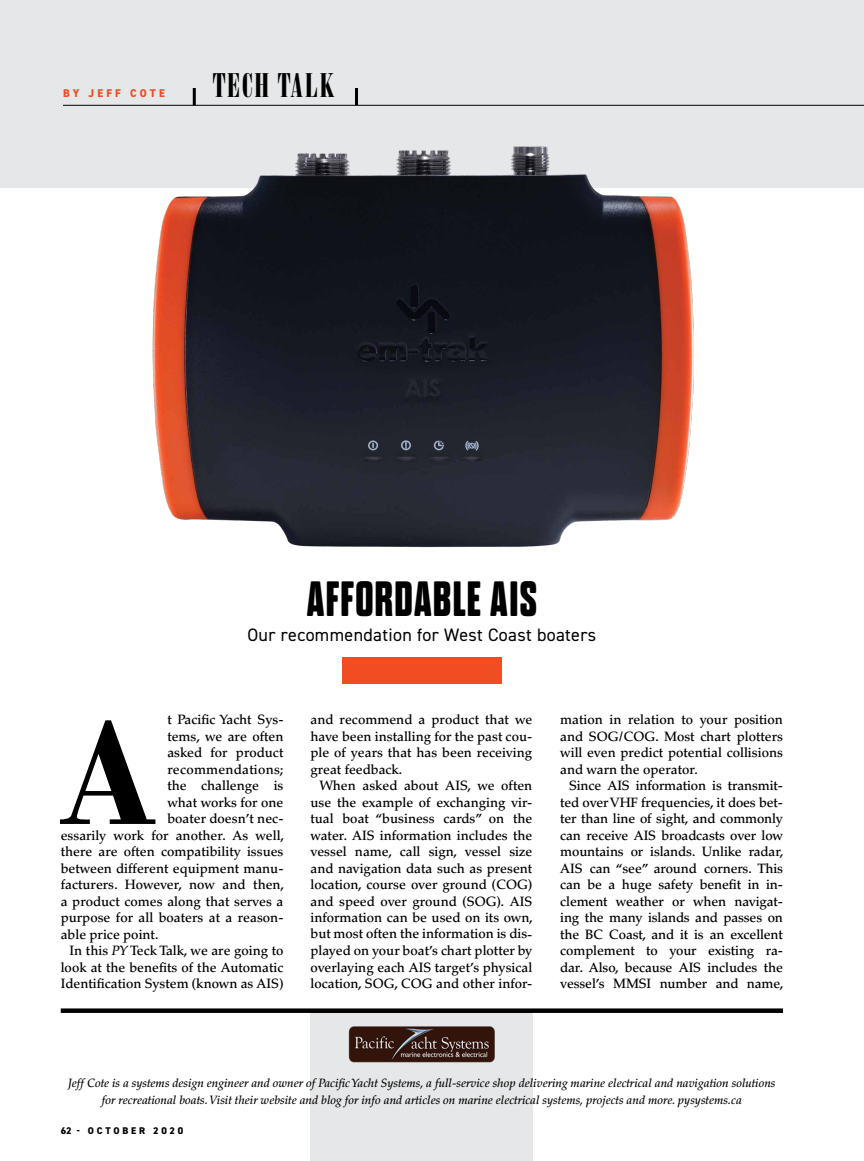
<style>
.page{position:relative;width:864px;height:1161px;background:#fff}
.page>*{position:absolute;margin:0;border:0;box-sizing:border-box;transform-origin:0 0}
.t1{font:700 151.65px "Bodoni Std";color:#000;scale:.95 1}
.t2{font:700 expanded 49.5px "Dharma Gothic Rnd E";letter-spacing:.03em;color:#000;scale:.95 1}
.t3{font:33px "Bodoni Std Poster Compressed";letter-spacing:.05em;color:#000}
.t4{font:18px "DIN2014";letter-spacing:.02em;color:#000}
.t5{font:500 13.5px/16.5px "Palatino LT Std";color:#000;text-align:justify}
.t6{font:500 13.5px "Palatino LT Std";letter-spacing:.02em;color:#000}
.t7{font:italic 500 12px/16.5px "Palatino LT Std";color:#000;text-align:center}
.t8{font:800 11.25px "DIN2014";letter-spacing:.29em;color:#f04d23}
.t9{font:800 9.75px "DIN2014";letter-spacing:.28em;color:#000}
.s1{font-style:italic}
</style>
<div class="page">
<div style="left:0;top:0;width:864px;height:187px;background:#e6e7e8"></div>
<div style="left:311px;top:1011px;width:222px;height:150px;background:#e6e7e8"></div>
<div style="left:61px;top:1008px;width:722px;height:5px;background:#000"></div>
<img style="left:349px;top:1026px;width:146px;height:37px">
<hr style="left:63px;top:105px;width:801px;height:1px;background:#000">
<hr style="left:193px;top:88px;width:3px;height:17px;background:#000">
<hr style="left:355px;top:88px;width:3px;height:17px;background:#000">
<img style="left:124px;top:146px;width:599px;height:402px">
<div style="left:342px;top:657px;width:160px;height:26px;background:#f04d23"></div>
<p class="t8" style="left:63px;top:85px;width:103px">BY JEFF COTE</p>
<h3 class="t3" style="left:213px;top:67px;width:123px">TECH TALK</h3>
<h2 class="t2" style="left:307px;top:573px;width:244px">AFFORDABLE AIS</h2>
<h3 class="t4" style="left:247px;top:624px;width:350px">Our recommendation for West Coast boaters</h3>
<p class="t5" style="left:167px;top:711px;width:118px">t Pacific Yacht Sys-</p>
<p class="t5" style="left:167px;top:728px;width:118px">tems, we are often</p>
<p class="t5" style="left:167px;top:744px;width:118px">asked for product</p>
<p class="t6" style="left:167px;top:761px;width:118px">recommendations;</p>
<p class="t5" style="left:167px;top:777px;width:118px">the challenge is</p>
<p class="t5" style="left:167px;top:794px;width:118px">what works for one</p>
<p class="t5" style="left:167px;top:810px;width:118px">boater doesn’t nec-</p>
<p class="t5" style="left:61px;top:827px;width:225px">essarily work for another. As well,</p>
<p class="t5" style="left:61px;top:843px;width:224px">there are often compatibility issues</p>
<p class="t5" style="left:61px;top:860px;width:224px">between different equipment manu-</p>
<p class="t5" style="left:61px;top:876px;width:225px">facturers. However, now and then,</p>
<p class="t5" style="left:61px;top:893px;width:224px">a product comes along that serves a</p>
<p class="t5" style="left:61px;top:909px;width:224px">purpose for all boaters at a reason-</p>
<p class="t5" style="left:61px;top:926px;width:99px">able price point.</p>
<p class="t5" style="left:70px;top:942px;width:215px">In this <span class="s1">PY</span> Teck Talk, we are going to</p>
<p class="t5" style="left:61px;top:959px;width:224px">look at the benefits of the Automatic</p>
<p class="t5" style="left:61px;top:975px;width:224px">Identification System (known as AIS)</p>
<h1 class="t1" style="left:60px;top:679px;width:103px">A</h1>
<p class="t5" style="left:310px;top:711px;width:223px">and recommend a product that we have been installing for the past cou&shy;ple of years that has been receiving great feedback.</p>
<p class="t5" style="left:310px;top:777px;width:224px;text-indent:9px">When asked about AIS, we often use the example of exchanging vir&shy;tual boat “business cards” on the water. AIS information includes the vessel name, call sign, vessel size and navigation data such as present location, course over ground (COG) and speed over ground (SOG). AIS information can be used on its own, but most often the information is dis&shy;played on your boat’s chart plotter by overlaying each AIS target’s physical location, SOG, COG and other infor-</p>
<p class="t5" style="left:560px;top:711px;width:224px">mation in relation to your position and SOG/COG. Most chart plotters will even predict potential collisions and warn the operator.</p>
<p class="t5" style="left:560px;top:777px;width:225px;text-indent:9px">Since AIS information is transmit&shy;ted over VHF frequencies, it does bet&shy;ter than line of sight, and commonly can receive AIS broadcasts over low mountains or islands. Unlike radar, AIS can “see” around corners. This can be a huge safety benefit in in&shy;clement weather or when navigat&shy;ing the many islands and passes on the BC Coast, and it is an excellent complement to your existing ra&shy;dar. Also, because AIS includes the vessel’s MMSI number and name,</p>
<p class="t7" style="left:68px;top:1075px;width:709px">Jeff Cote is a systems design engineer and owner of Pacific Yacht Systems, a full-service shop delivering marine electrical and navigation solutions for recreational boats. Visit their website and blog for info and articles on marine electrical systems, projects and more. pysystems.ca</p>
<p class="t9" style="left:61px;top:1124px;width:124px">62 - OCTOBER 2020</p>
</div>
